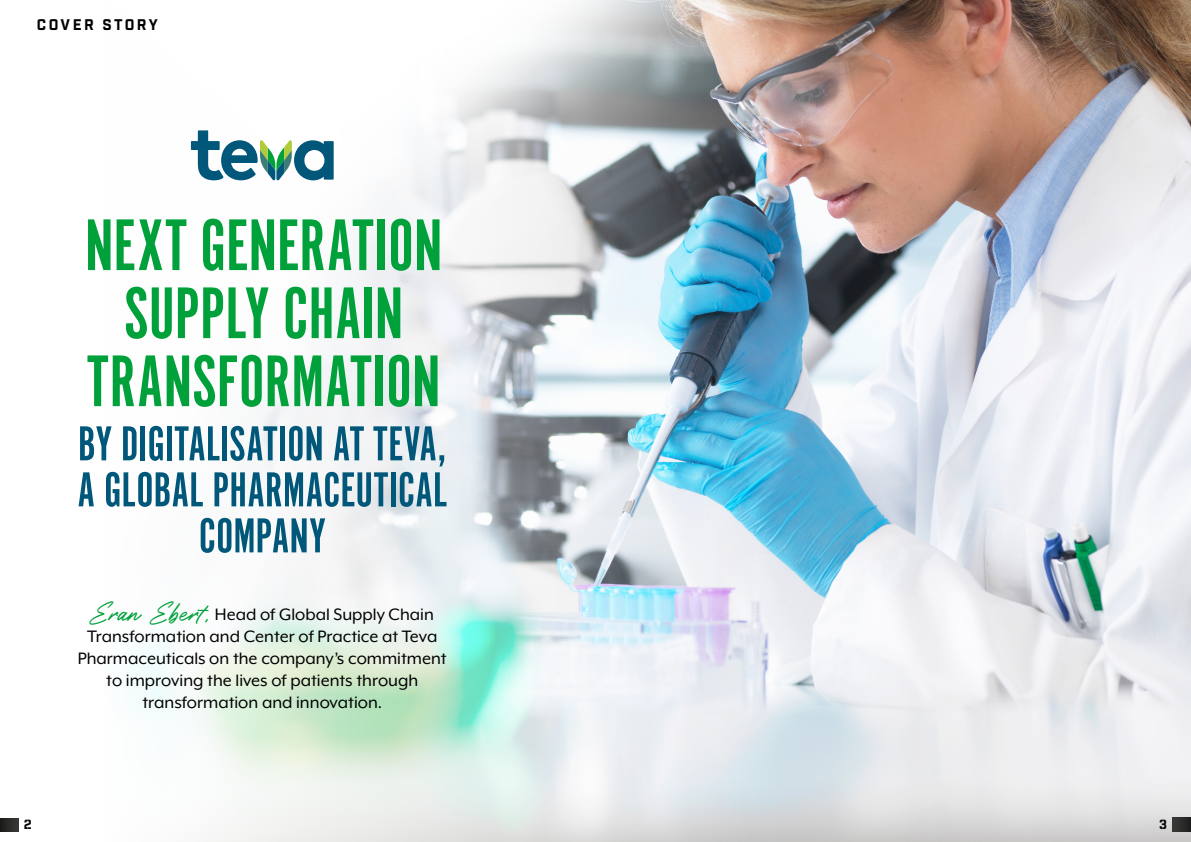
<style>
.page{position:relative;width:1191px;height:842px;background:#fff}
.page>*{position:absolute;margin:0;border:0;box-sizing:border-box;transform-origin:0 0}
.t1{font:76px/68px "Alternate Got No 1 D";color:#00a13b;text-align:center}
.t2{font:51px/46px "Alternate Got No 1 D";color:#00577a;text-align:center}
.t3{font:19px/22px "Mr Eaves XL Mod OT";color:#000;text-align:center}
.t4{font:15px "Industry Inc Base";letter-spacing:.155em;color:#000}
.t5{font:13px "Industry Inc Stencil";color:#000}
.s1{font-family:"Roustel";font-size:25px;color:#00a13b}
</style>
<div class="page">
<img style="left:131px;top:0;width:1060px;height:842px">
<svg style="left:191px;top:130px;width:143px;height:50px"></svg>
<svg style="left:0;top:818px;width:19px;height:13px"></svg>
<svg style="left:1172px;top:818px;width:19px;height:13px"></svg>
<p class="t4" style="left:37px;top:15px;width:122px">COVER STORY</p>
<h1 class="t1" style="left:85px;top:213px;width:359px">NEXT GENERATION<br>SUPPLY CHAIN<br>TRANSFORMATION</h1>
<h2 class="t2" style="left:77px;top:422px;width:371px">BY DIGITALISATION AT TEVA,<br>A GLOBAL PHARMACEUTICAL<br>COMPANY</h2>
<p class="t3" style="left:78px;top:603px;width:370px"><span class="s1">Eran Ebert,</span> Head of Global Supply Chain Transformation and Center of Practice at Teva Pharmaceuticals on the company’s commitment to improving the lives of patients through transformation and innovation.</p>
<p class="t5" style="left:24px;top:817px;width:9px">2</p>
<p class="t5" style="left:1159px;top:817px;width:9px">3</p>
</div>
